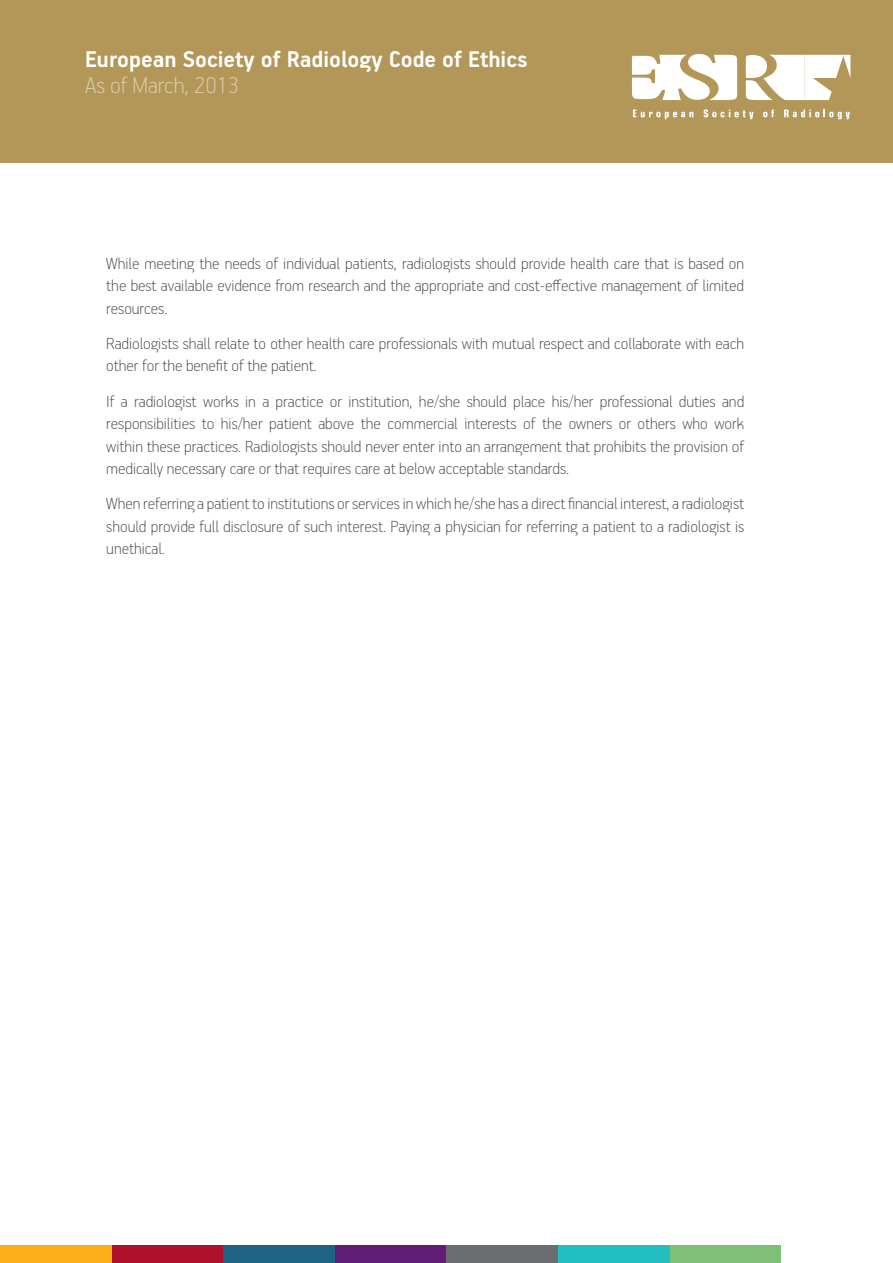
<style>
.page{position:relative;width:893px;height:1263px;background:#fff}
.page>*{position:absolute;margin:0;border:0;box-sizing:border-box;transform-origin:0 0}
.t1{font:700 25.5px "PF Handbook Pro";color:#fff}
.t2{font:100 25.5px "PF Handbook Pro";color:#deceb0}
.t3{font:100 18px/22.5px "PF Handbook Pro";color:#4b4c4d;text-align:justify}
</style>
<div class="page">
<div style="left:0;top:0;width:893px;height:163px;background:#b39758"></div>
<svg style="left:632px;top:54px;width:218px;height:46px"></svg>
<svg style="left:633px;top:110px;width:60px;height:9px"></svg>
<svg style="left:704px;top:109px;width:49px;height:10px"></svg>
<svg style="left:763px;top:109px;width:11px;height:8px"></svg>
<svg style="left:784px;top:110px;width:66px;height:9px"></svg>
<div style="left:112px;top:1245px;width:111px;height:18px;background:#af112c"></div>
<div style="left:0;top:1245px;width:112px;height:18px;background:#faaf18"></div>
<div style="left:223px;top:1245px;width:112px;height:18px;background:#1e6385"></div>
<div style="left:335px;top:1245px;width:111px;height:18px;background:#611c78"></div>
<div style="left:446px;top:1245px;width:112px;height:18px;background:#6c6d70"></div>
<div style="left:558px;top:1245px;width:112px;height:18px;background:#21bdc1"></div>
<div style="left:670px;top:1245px;width:111px;height:18px;background:#7fc077"></div>
<h1 class="t1" style="left:85px;top:44px;width:444px">European Society of Radiology Code of Ethics</h1>
<h1 class="t2" style="left:85px;top:70px;width:156px">As of March, 2013</h1>
<p class="t3" style="left:106px;top:251px;width:639px">While meeting the needs of individual patients, radiologists should provide health care that is based on the best available evidence from research and the appropriate and cost-effective management of limited resources.</p>
<p class="t3" style="left:106px;top:331px;width:639px">Radiologists shall relate to other health care professionals with mutual respect and collaborate with each other for the benefit of the patient.</p>
<p class="t3" style="left:106px;top:389px;width:639px">If a radiologist works in a practice or institution, he/she should place his/her professional duties and responsibilities to his/her patient above the commercial interests of the owners or others who work within these practices. Radiologists should never enter into an arrangement that prohibits the provision of medically necessary care or that requires care at below acceptable standards.</p>
<p class="t3" style="left:106px;top:492px;width:639px">When referring a patient to institutions or services in which he/she has a direct financial interest, a radiologist should provide full disclosure of such interest. Paying a physician for referring a patient to a radiologist is unethical.</p>
</div>
